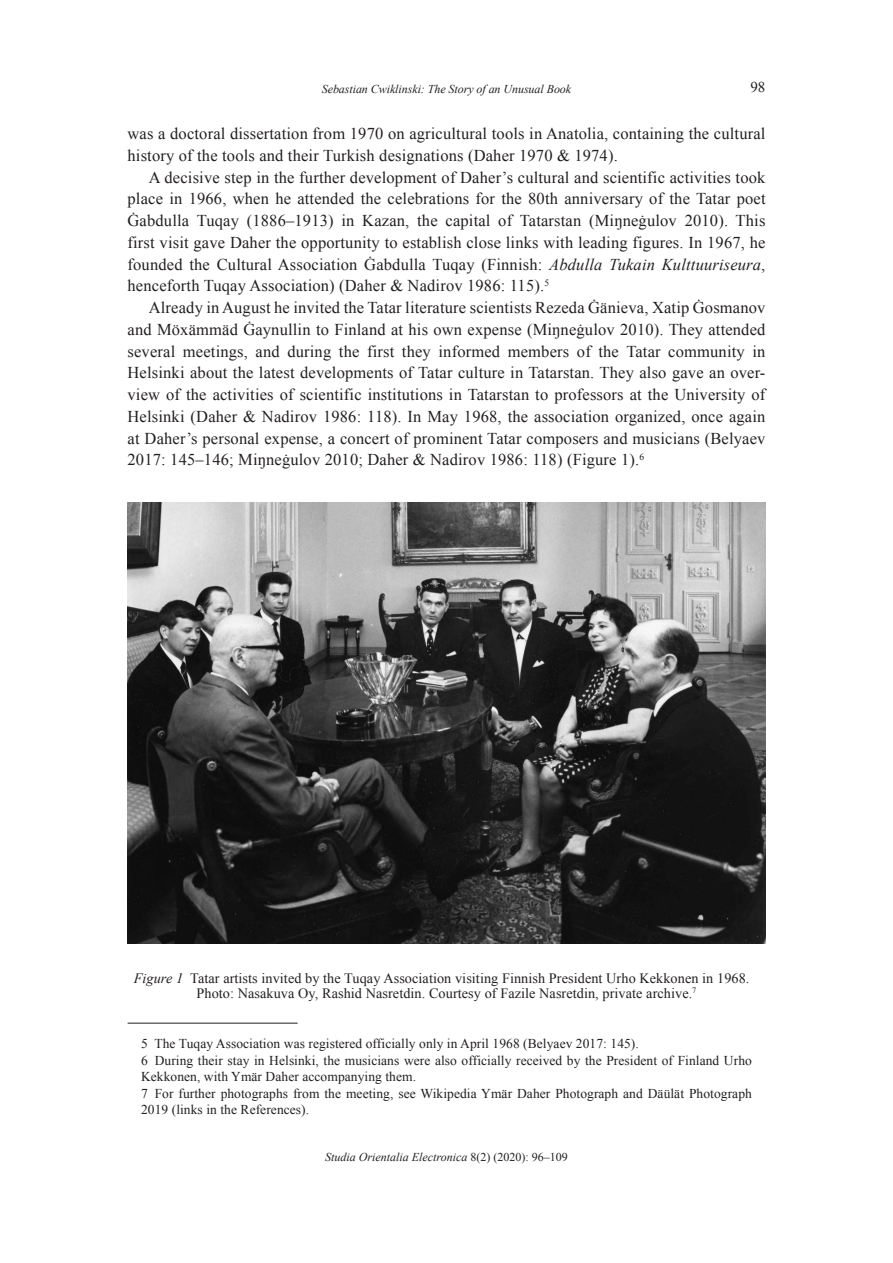
<style>
.page{position:relative;width:893px;height:1263px;background:#fff}
.page>*{position:absolute;margin:0;border:0;box-sizing:border-box;transform-origin:0 0}
.StOr_-_Normal{font:16.5px/21.8px "Times New Roman";letter-spacing:.01em;color:#231f20;text-align:justify}
.t1{font:15px "Times New Roman";color:#231f20}
.StOr_-_Caption_3{font:14.25px/15px "Times New Roman";letter-spacing:.005em;color:#231f20;text-align:center}
.StOr_-_Footnote{font:13.5px/16.5px "Times New Roman";letter-spacing:.005em;color:#231f20}
.t2{font:italic 12px "Times New Roman";letter-spacing:-.005em;color:#231f20}
.s1{font-style:italic}
.s2{font-style:normal}
</style>
<div class="page">
<hr style="left:128px;top:1023px;width:170px;height:1px;background:#231f20">
<img style="left:128px;top:502px;width:637px;height:441px">
<p class="t2" style="left:322px;top:81px;width:251px">Sebastian Cwiklinski: The Story of an Unusual Book</p>
<p class="t1" style="left:750px;top:76px;width:16px">98</p>
<p class="StOr_-_Normal" style="left:128px;top:122px;width:639px">was a doctoral dissertation from 1970 on agricultural tools in Anatolia, containing the cultural history of the tools and their Turkish designations (Daher 1970 &amp; 1974).</p>
<p class="StOr_-_Normal" style="left:128px;top:166px;width:639px;text-indent:21px">A decisive step in the further development of Daher’s cultural and scientific activities took place in 1966, when he attended the celebrations for the 80th anniversary of the Tatar poet Ġabdulla Tuqay (1886–1913) in Kazan, the capital of Tatarstan (Miŋneġulov 2010). This first visit gave Daher the opportunity to establish close links with leading figures. In 1967, he founded the Cultural Association Ġabdulla Tuqay (Finnish: <span class="s1">Abdulla Tukain Kulttuuriseura</span>, henceforth Tuqay Association) (Daher &amp; Nadirov 1986: 115).<sup>5</sup></p>
<p class="StOr_-_Normal" style="left:128px;top:296px;width:639px;text-indent:21px">Already in August he invited the Tatar literature scientists Rezeda Ġänieva, Xatip Ġоsmanov and Möxämmäd Ġaynullin to Finland at his own expense (Miŋneġulov 2010). They attended several meetings, and during the first they informed members of the Tatar community in Helsinki about the latest developments of Tatar culture in Tatarstan. They also gave an over&shy;view of the activities of scientific institutions in Tatarstan to professors at the University of Helsinki (Daher &amp; Nadirov 1986: 118). In May 1968, the association organized, once again at Daher’s personal expense, a concert of prominent Tatar composers and musicians (Belyaev 2017: 145–146; Miŋneġulov 2010; Daher &amp; Nadirov 1986: 118) (Figure 1).<sup>6</sup></p>
<p class="StOr_-_Caption_3" style="left:134px;top:971px;width:627px"><span class="s1">Figure 1</span> Tatar artists invited by the Tuqay Association visiting Finnish President Urho Kekkonen in 1968.<sup>56<br></sup>Photo: Nasakuva Oy, Rashid Nasretdin. Courtesy of Fazile Nasretdin, private archive.<sup>7</sup></p>
<p class="StOr_-_Footnote" style="left:141px;top:1035px;width:499px">5 The Tuqay Association was registered officially only in April 1968 (Belyaev 2017: 145).</p>
<p class="StOr_-_Footnote" style="left:141px;top:1052px;width:612px">6 During their stay in Helsinki, the musicians were also officially received by the President of Finland Urho<br>Kekkonen, with Ymär Daher accompanying them.</p>
<p class="StOr_-_Footnote" style="left:141px;top:1085px;width:612px">7 For further photographs from the meeting, see Wikipedia Ymär Daher Photograph and Däülät Photograph<br>2019 (links in the References).</p>
<p class="t2" style="left:325px;top:1148px;width:244px">Studia Orientalia Electronica <span class="s2">8(2) (2020): 96–109</span></p>
</div>
